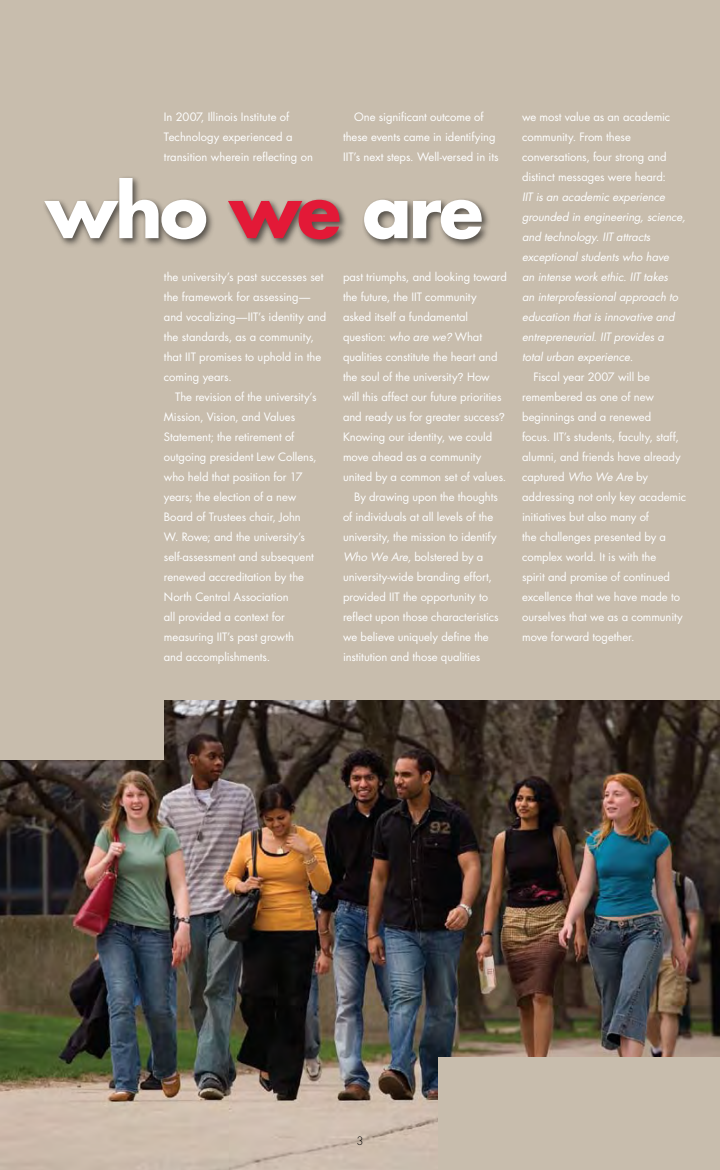
<style>
.page{position:relative;width:720px;height:1170px;background:#c8bdad}
.page>*{position:absolute;margin:0;border:0;box-sizing:border-box;transform-origin:0 0}
.t1{font:11.25px/20px "Futura";letter-spacing:-.005em;color:#fff}
.t2{font:italic 11.25px/20px "Futura";letter-spacing:-.005em;color:#fff}
.t3{font:300 11.25px "Futura";color:#000}
.s1{font-style:italic}
.s2{font-family:"Helvetica";font-style:italic}
.s3{font-family:"Helvetica"}
</style>
<div class="page">
<img style="left:0;top:700px;width:720px;height:470px">
<div style="left:439px;top:1058px;width:281px;height:112px;background:#c8bdad"></div>
<div style="left:0;top:502px;width:164px;height:258px;background:#c8bdad"></div>
<div style="left:361px;top:197px;width:132px;height:54px;background:#000;opacity:.3"></div>
<svg style="left:364px;top:200px;width:118px;height:39px;background:#dbd8d3"></svg>
<div style="left:225px;top:197px;width:126px;height:54px;background:#000;opacity:.3"></div>
<svg style="left:228px;top:200px;width:112px;height:39px"></svg>
<div style="left:41px;top:175px;width:177px;height:76px;background:#000;opacity:.3"></div>
<svg style="left:44px;top:178px;width:162px;height:61px"></svg>
<p class="t1" style="left:164px;top:107px;width:151px">In 2007, Illinois Institute of<br>Technology experienced a transition wherein reflecting on</p>
<p class="t1" style="left:164px;top:267px;width:164px">the university’s past successes set the framework for assessing— and vocalizing—IIT’s identity and the standards, as a community, that IIT promises to uphold in the coming years.</p>
<p class="t1" style="left:164px;top:387px;width:154px;text-indent:11px">The revision of the university’s<br>Mission, Vision, and Values<br>Statement; the retirement of outgoing president Lew Collens, who held that position for 17 years; the election of a new<br>Board of Trustees chair, John<br>W. Rowe; and the university’s self-assessment and subsequent renewed accreditation by the<br>North Central Association<br>all provided a context for measuring IIT’s past growth<br>and accomplishments.</p>
<p class="t1" style="left:343px;top:107px;width:157px;text-align:center">One significant outcome of these events came in identifying<br>IIT’s next steps. Well-versed in its</p>
<p class="t1" style="left:343px;top:267px;width:165px">past triumphs, and looking toward</p>
<p class="t1" style="left:343px;top:287px;width:135px">the future, the IIT community</p>
<p class="t1" style="left:343px;top:307px;width:127px">asked itself a fundamental</p>
<p class="t1" style="left:343px;top:327px;width:141px">question: <span class="s1">who are we</span><span class="s2">?</span> What</p>
<p class="t1" style="left:343px;top:347px;width:156px">qualities constitute the heart and</p>
<p class="t1" style="left:343px;top:367px;width:148px">the soul of the university<span class="s3">?</span> How</p>
<p class="t1" style="left:343px;top:387px;width:160px">will this affect our future priorities</p>
<p class="t1" style="left:343px;top:407px;width:164px">and ready us for greater success<span class="s3">?</span></p>
<p class="t1" style="left:343px;top:427px;width:151px">Knowing our identity, we could</p>
<p class="t1" style="left:343px;top:447px;width:140px">move ahead as a community</p>
<p class="t1" style="left:343px;top:467px;width:165px">united by a common set of values.</p>
<p class="t1" style="left:354px;top:487px;width:145px">By drawing upon the thoughts</p>
<p class="t1" style="left:343px;top:507px;width:152px">of individuals at all levels of the</p>
<p class="t1" style="left:343px;top:527px;width:155px">university, the mission to identify</p>
<p class="t1" style="left:343px;top:547px;width:142px"><span class="s1">Who We Are,</span> bolstered by a</p>
<p class="t1" style="left:343px;top:567px;width:150px">university-wide branding effort,</p>
<p class="t1" style="left:343px;top:587px;width:147px">provided IIT the opportunity to</p>
<p class="t1" style="left:343px;top:607px;width:157px">reflect upon those characteristics</p>
<p class="t1" style="left:343px;top:627px;width:147px">we believe uniquely define the</p>
<p class="t1" style="left:343px;top:647px;width:139px">institution and those qualities</p>
<p class="t1" style="left:522px;top:107px;width:150px">we most value as an academic community. From these conversations, four strong and distinct messages were heard:</p>
<p class="t2" style="left:522px;top:187px;width:165px">IIT is an academic experience grounded in engineering, science, and technology. IIT attracts exceptional students who have<br>an intense work ethic. IIT takes<br>an interprofessional approach to education that is innovative and entrepreneurial. IIT provides a total urban experience.</p>
<p class="t1" style="left:522px;top:367px;width:166px;text-indent:11px">Fiscal year 2007 will be remembered as one of new beginnings and a renewed<br>focus. IIT’s students, faculty, staff, alumni, and friends have already captured <span class="s1">Who We Are</span> by addressing not only key academic initiatives but also many of<br>the challenges presented by a complex world. It is with the<br>spirit and promise of continued excellence that we have made to ourselves that we as a community move forward together.</p>
<p class="t3" style="left:357px;top:1134px;width:8px">3</p>
</div>
